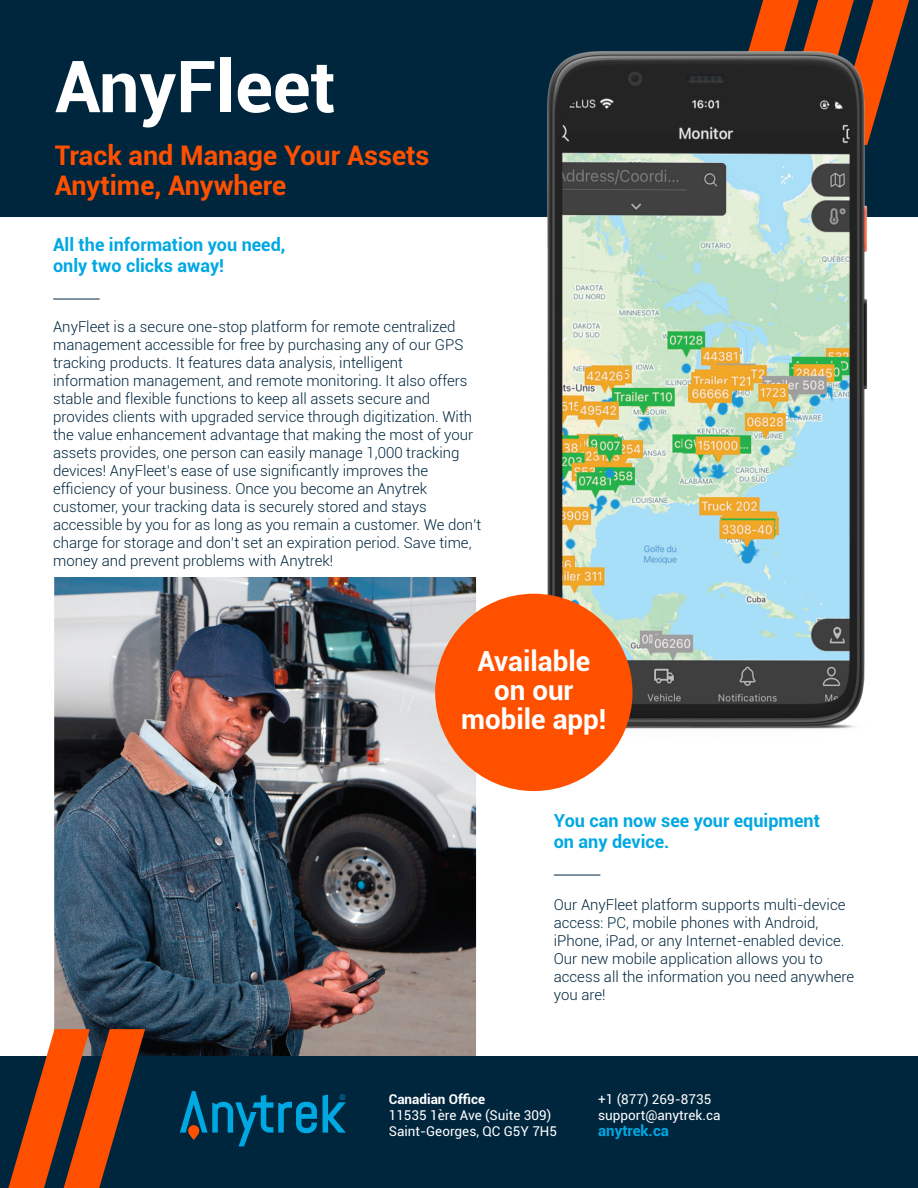
<style>
.page{position:relative;width:918px;height:1188px;background:#fff}
.page>*{position:absolute;margin:0;border:0;box-sizing:border-box;transform-origin:0 0}
.t1{font:700 72px "Roboto";color:#fff}
.t2{font:700 27.75px/28.8px "Roboto";color:#fff;text-align:center}
.t3{font:700 27px/30px "Roboto";color:#ff5000}
.t4{font:700 18px/21px "Roboto";color:#00a8e2}
.t5{font:300 15px/18px "Roboto";color:#00263e}
.t6{font:700 15px "Roboto";color:#00a8e2}
.t7{font:13.5px/16.2px "Roboto";color:#fff}
.t8{font:700 13.5px "Roboto";color:#fff}
</style>
<div class="page">
<img style="left:54px;top:578px;width:422px;height:479px">
<div style="left:0;top:0;width:918px;height:216px;background:#00263e"></div>
<div style="left:0;top:1057px;width:918px;height:131px;background:#00263e"></div>
<svg style="left:323px;top:1094px;width:23px;height:39px"></svg>
<svg style="left:180px;top:1091px;width:137px;height:55px"></svg>
<svg style="left:0;top:1029px;width:145px;height:159px"></svg>
<svg style="left:753px;top:0;width:156px;height:49px"></svg>
<hr style="left:554px;top:875px;width:46px;height:1px;background:#00263e">
<hr style="left:53px;top:299px;width:46px;height:1px;background:#00263e">
<img style="left:514px;top:33px;width:381px;height:696px">
<div style="left:435px;top:594px;width:198px;height:197px;background:#ff5000;border-radius:50%"></div>
<h1 class="t1" style="left:55px;top:36px;width:282px">AnyFleet</h1>
<h3 class="t3" style="left:55px;top:140px;width:376px">Track and Manage Your Assets<br>Anytime, Anywhere</h3>
<p class="t4" style="left:53px;top:233px;width:234px">All the information you need, only two clicks away!</p>
<p class="t5" style="left:53px;top:317px;width:430px">AnyFleet is a secure one-stop platform for remote centralized management accessible for free by purchasing any of our GPS tracking products. It features data analysis, intelligent information management, and remote monitoring. It also offers stable and flexible functions to keep all assets secure and provides clients with upgraded service through digitization. With the value enhancement advantage that making the most of your assets provides, one person can easily manage 1,000 tracking devices! AnyFleet’s ease of use significantly improves the efficiency of your business. Once you become an Anytrek customer, your tracking data is securely stored and stays accessible by you for as long as you remain a customer. We don’t charge for storage and don’t set an expiration period. Save time, money and prevent problems with Anytrek!</p>
<h2 class="t2" style="left:461px;top:646px;width:147px">Available on our mobile app!</h2>
<p class="t4" style="left:554px;top:810px;width:268px">You can now see your equipment on any device.</p>
<p class="t5" style="left:554px;top:895px;width:302px">Our AnyFleet platform supports multi-device access: PC, mobile phones with Android, iPhone, iPad, or any Internet-enabled device.<br>Our new mobile application allows you to access all the information you need anywhere you are!</p>
<p class="t8" style="left:389px;top:1089px;width:98px">Canadian Office</p>
<p class="t7" style="left:389px;top:1107px;width:170px">11535 1ère Ave (Suite 309)<br>Saint-Georges, QC G5Y 7H5</p>
<p class="t7" style="left:598px;top:1090px;width:124px">+1 (877) 269-8735 support@anytrek.ca</p>
<p class="t6" style="left:598px;top:1120px;width:72px">anytrek.ca</p>
</div>
